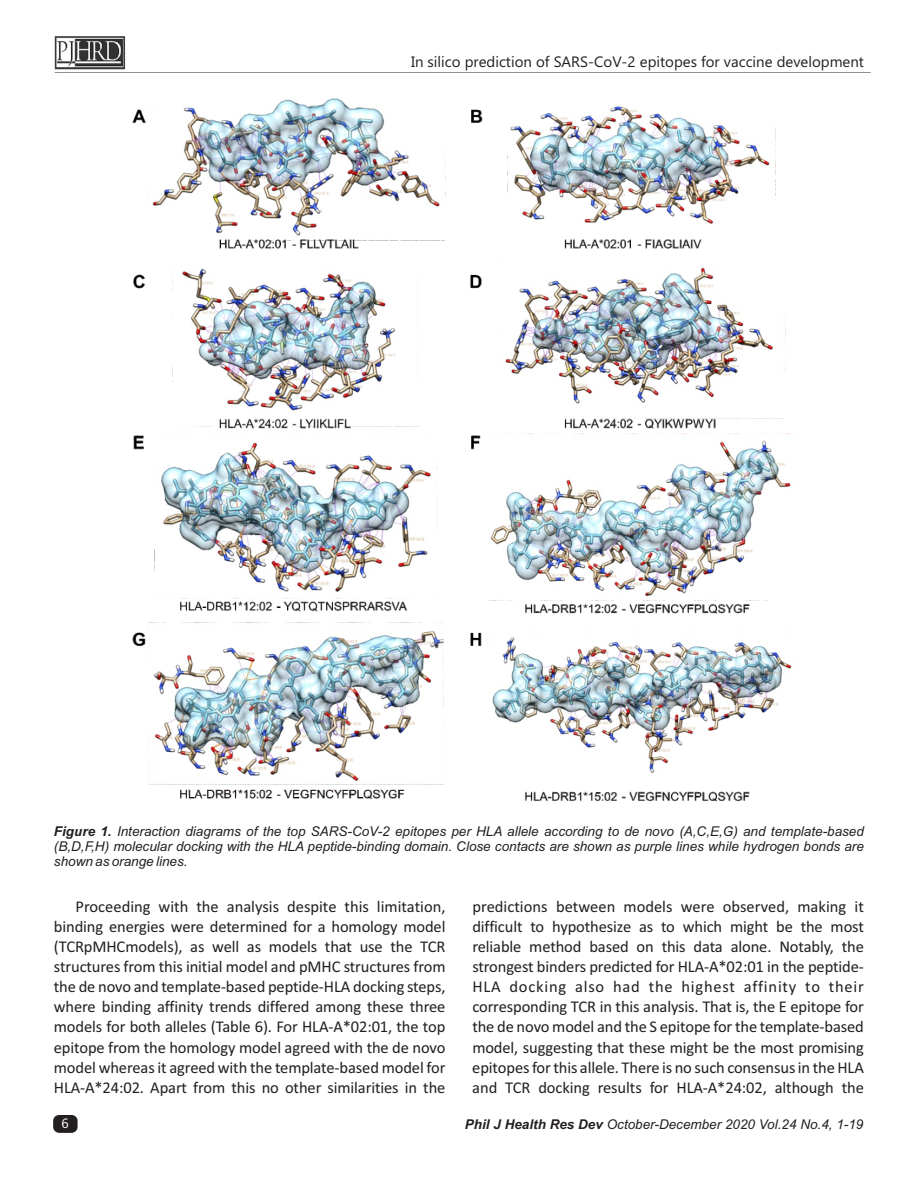
<style>
.page{position:relative;width:918px;height:1188px;background:#fff}
.page>*{position:absolute;margin:0;border:0;box-sizing:border-box;transform-origin:0 0}
.t1{font:16.5px/20.1px "Calibri";letter-spacing:-.005em;color:#231f20;text-align:justify}
.t2{font:15px "Ebrima";color:#231f20}
.t3{font:italic 13.5px/15.1px "Arial";color:#231f20;text-align:justify}
.t4{font:13.5px "Ebrima";color:#fff}
.s1{font-weight:700}
</style>
<div class="page">
<img style="left:54px;top:36px;width:817px;height:37px">
<img style="left:132px;top:98px;width:660px;height:704px">
<div style="left:54px;top:1115px;width:23px;height:17px;background:#231f20;border:1px solid #231f20;border-radius:5px"></div>
<p class="t2" style="left:411px;top:56px;width:454px">In silico prediction of SARS-CoV-2 epitopes for vaccine development</p>
<p class="t3" style="left:54px;top:825px;width:812px"><span class="s1">Figure 1.</span> Interaction diagrams of the top SARS-CoV-2 epitopes per HLA allele according to de novo (A,C,E,G) and template-based (B,D,F,H) molecular docking with the HLA peptide-binding domain. Close contacts are shown as purple lines while hydrogen bonds are shown as orange lines.</p>
<p class="t1" style="left:54px;top:897px;width:393px;text-indent:22px">Proceeding with the analysis despite this limitation, binding energies were determined for a homology model (TCRpMHCmodels), as well as models that use the TCR structures from this initial model and pMHC structures from the de novo and template-based peptide-HLA docking steps, where binding affinity trends differed among these three models for both alleles (Table 6). For HLA-A*02:01, the top epitope from the homology model agreed with the de novo model whereas it agreed with the template-based model for HLA-A*24:02. Apart from this no other similarities in the</p>
<p class="t1" style="left:472px;top:897px;width:393px">predictions between models were observed, making it difficult to hypothesize as to which might be the most reliable method based on this data alone. Notably, the strongest binders predicted for HLA-A*02:01 in the peptide-HLA docking also had the highest affinity to their corresponding TCR in this analysis. That is, the E epitope for the de novo model and the S epitope for the template-based model, suggesting that these might be the most promising epitopes for this allele. There is no such consensus in the HLA and TCR docking results for HLA-A*24:02, although the</p>
<p class="t4" style="left:62px;top:1119px;width:9px">6</p>
<p class="t3" style="left:465px;top:1118px;width:400px"><span class="s1">Phil J Health Res Dev</span> October-December 2020 Vol.24 No.4, 1-19</p>
</div>
